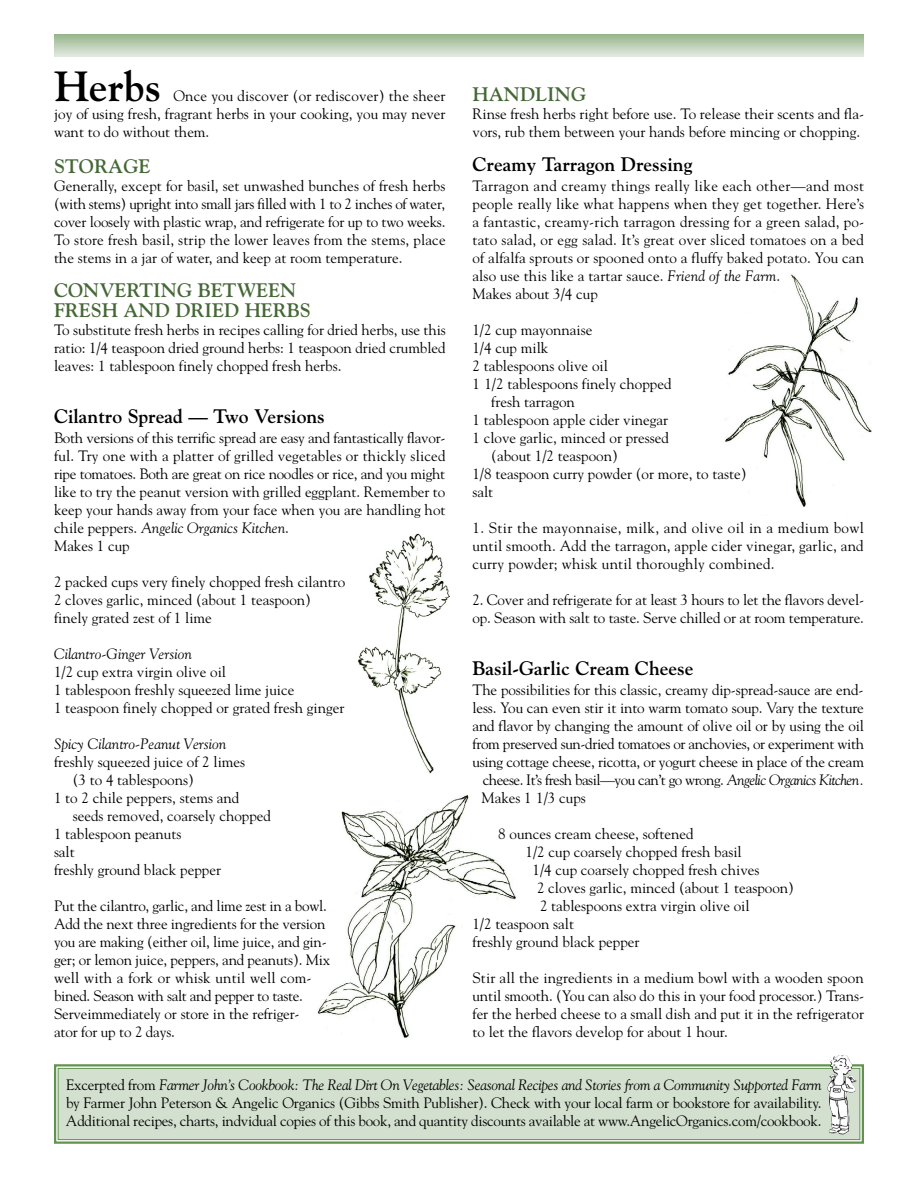
<style>
.page{position:relative;width:918px;height:1188px;background:#fff}
.page>*{position:absolute;margin:0;border:0;box-sizing:border-box;transform-origin:0 0}
.t1{font:700 42px "Goudy";color:#000}
.t2{font:700 19.5px "Goudy";color:#000}
.t3{font:700 19.5px/19.5px "Goudy";color:#456836}
.t4{font:15px/18px "Goudy";color:#000}
.t5{font:15px "Goudy";letter-spacing:-.035em;color:#000}
.t6{font:15px "Goudy";letter-spacing:-.02em;color:#000}
.t7{font:italic 15px "Goudy";color:#000}
.s1{font-style:italic}
</style>
<div class="page">
<img style="left:358px;top:533px;width:92px;height:236px">
<img style="left:725px;top:274px;width:146px;height:233px">
<hr style="left:54px;top:57px;width:810px;height:1px;background:#dce6d9">
<hr style="left:54px;top:56px;width:810px;height:1px;background:#d8e3d4">
<hr style="left:54px;top:55px;width:810px;height:1px;background:#d3e0cf">
<hr style="left:54px;top:54px;width:810px;height:1px;background:#cedcca">
<hr style="left:54px;top:53px;width:810px;height:1px;background:#c9d8c4">
<hr style="left:54px;top:52px;width:810px;height:1px;background:#c4d5be">
<hr style="left:54px;top:51px;width:810px;height:1px;background:#c0d1b9">
<hr style="left:54px;top:50px;width:810px;height:1px;background:#bbcfb4">
<hr style="left:54px;top:49px;width:810px;height:1px;background:#b6cbaf">
<hr style="left:54px;top:48px;width:810px;height:1px;background:#b2c8a9">
<hr style="left:54px;top:47px;width:810px;height:1px;background:#acc4a4">
<hr style="left:54px;top:46px;width:810px;height:1px;background:#a8c19e">
<hr style="left:54px;top:45px;width:810px;height:1px;background:#a2bd98">
<hr style="left:54px;top:44px;width:810px;height:1px;background:#9db992">
<hr style="left:54px;top:43px;width:810px;height:1px;background:#98b68d">
<hr style="left:54px;top:42px;width:810px;height:1px;background:#92b287">
<hr style="left:54px;top:41px;width:810px;height:1px;background:#8daf81">
<hr style="left:54px;top:40px;width:810px;height:1px;background:#89ab7b">
<hr style="left:54px;top:39px;width:810px;height:1px;background:#83a875">
<hr style="left:54px;top:38px;width:810px;height:1px;background:#7ea56f">
<hr style="left:54px;top:37px;width:810px;height:1px;background:#78a068">
<hr style="left:54px;top:36px;width:810px;height:1px;background:#729c61">
<hr style="left:54px;top:35px;width:810px;height:1px;background:#689757">
<div style="left:58px;top:1068px;width:802px;height:72px;background:#d3e0cf"></div>
<div style="left:54px;top:1064px;width:810px;height:80px;border:2px solid #61924e"></div>
<div style="left:58px;top:1068px;width:802px;height:72px;border:1px solid #61924e"></div>
<img style="left:827px;top:1055px;width:30px;height:80px">
<img style="left:317px;top:794px;width:200px;height:244px">
<h1 class="t1" style="left:54px;top:61px;width:109px">Herbs</h1>
<h2 class="t3" style="left:472px;top:84px;width:115px">HANDLING</h2>
<p class="t4" style="left:472px;top:104px;width:393px">Rinse fresh herbs right before use. To release their scents and fla&shy;vors, rub them between your hands before mincing or chopping.</p>
<h2 class="t2" style="left:472px;top:153px;width:221px">Creamy Tarragon Dressing</h2>
<p class="t4" style="left:472px;top:176px;width:393px">Tarragon and creamy things really like each other—and most people really like what happens when they get together. Here’s a fantastic, creamy-rich tarragon dressing for a green salad, po&shy;tato salad, or egg salad. It’s great over sliced tomatoes on a bed of alfalfa sprouts or spooned onto a fluffy baked potato. You can also use this like a tartar sauce. <span class="s1">Friend of the Farm</span>.<br>Makes about 3/4 cup</p>
<p class="t4" style="left:472px;top:320px;width:121px">1/2 cup mayonnaise</p>
<p class="t4" style="left:472px;top:338px;width:77px">1/4 cup milk</p>
<p class="t4" style="left:472px;top:356px;width:137px">2 tablespoons olive oil</p>
<p class="t4" style="left:472px;top:374px;width:201px">1 1/2 tablespoons finely chopped</p>
<p class="t4" style="left:491px;top:392px;width:85px">fresh tarragon</p>
<p class="t4" style="left:472px;top:410px;width:197px">1 tablespoon apple cider vinegar</p>
<p class="t4" style="left:472px;top:428px;width:198px">1 clove garlic, minced or pressed</p>
<p class="t4" style="left:491px;top:446px;width:128px">(about 1/2 teaspoon)</p>
<p class="t4" style="left:472px;top:464px;width:276px">1/8 teaspoon curry powder (or more, to taste)</p>
<p class="t4" style="left:472px;top:482px;width:22px">salt</p>
<p class="t4" style="left:472px;top:518px;width:393px;text-align:justify">1. Stir the mayonnaise, milk, and olive oil in a medium bowl until smooth. Add the tarragon, apple cider vinegar, garlic, and curry powder; whisk until thoroughly combined.</p>
<p class="t4" style="left:472px;top:590px;width:393px">2. Cover and refrigerate for at least 3 hours to let the flavors devel&shy;op. Season with salt to taste. Serve chilled or at room temperature.</p>
<h2 class="t2" style="left:472px;top:657px;width:222px">Basil-Garlic Cream Cheese</h2>
<p class="t4" style="left:472px;top:680px;width:393px">The possibilities for this classic, creamy dip-spread-sauce are end-</p>
<p class="t4" style="left:472px;top:698px;width:393px">less. You can even stir it into warm tomato soup. Vary the texture</p>
<p class="t4" style="left:472px;top:716px;width:393px">and flavor by changing the amount of olive oil or by using the oil</p>
<p class="t6" style="left:472px;top:734px;width:393px">from preserved sun-dried tomatoes or anchovies, or experiment with</p>
<p class="t4" style="left:472px;top:752px;width:393px">using cottage cheese, ricotta, or yogurt cheese in place of the cream</p>
<p class="t5" style="left:483px;top:770px;width:383px">cheese. It’s fresh basil—you can’t go wrong. <span class="s1">Angelic Organics Kitchen.</span></p>
<p class="t4" style="left:481px;top:788px;width:106px">Makes 1 1/3 cups</p>
<p class="t4" style="left:498px;top:824px;width:197px">8 ounces cream cheese, softened</p>
<p class="t4" style="left:526px;top:842px;width:218px">1/2 cup coarsely chopped fresh basil</p>
<p class="t4" style="left:533px;top:860px;width:229px">1/4 cup coarsely chopped fresh chives</p>
<p class="t4" style="left:537px;top:878px;width:259px">2 cloves garlic, minced (about 1 teaspoon)</p>
<p class="t4" style="left:540px;top:896px;width:211px">2 tablespoons extra virgin olive oil</p>
<p class="t4" style="left:472px;top:914px;width:103px">1/2 teaspoon salt</p>
<p class="t4" style="left:472px;top:932px;width:169px">freshly ground black pepper</p>
<p class="t4" style="left:472px;top:968px;width:393px;text-align:justify">Stir all the ingredients in a medium bowl with a wooden spoon until smooth. (You can also do this in your food processor.) Trans&shy;fer the herbed cheese to a small dish and put it in the refrigerator to let the flavors develop for about 1 hour.</p>
<p class="t4" style="left:66px;top:1075px;width:757px;text-align:justify">Excerpted from <span class="s1">Farmer John’s Cookbook: The Real Dirt On Vegetables: Seasonal Recipes and Stories from a Community Supported Farm </span>by Farmer John Peterson &amp; Angelic Organics (Gibbs Smith Publisher). Check with your local farm or bookstore for availability.<br>Additional recipes, charts, indvidual copies of this book, and quantity discounts available at www.AngelicOrganics.com/cookbook.</p>
<p class="t4" style="left:54px;top:86px;width:393px;text-align:justify;text-indent:119px">Once you discover (or rediscover) the sheer joy of using fresh, fragrant herbs in your cooking, you may never want to do without them.</p>
<h2 class="t3" style="left:54px;top:156px;width:98px">STORAGE</h2>
<p class="t4" style="left:54px;top:176px;width:393px;text-align:justify">Generally, except for basil, set unwashed bunches of fresh herbs (with stems) upright into small jars filled with 1 to 2 inches of water, cover loosely with plastic wrap, and refrigerate for up to two weeks.<br>To store fresh basil, strip the lower leaves from the stems, place the stems in a jar of water, and keep at room temperature.</p>
<h2 class="t3" style="left:54px;top:281px;width:258px">CONVERTING BETWEEN<br>FRESH AND DRIED HERBS</h2>
<p class="t4" style="left:54px;top:320px;width:393px;text-align:justify">To substitute fresh herbs in recipes calling for dried herbs, use this ratio: 1/4 teaspoon dried ground herbs: 1 teaspoon dried crumbled leaves: 1 tablespoon finely chopped fresh herbs.</p>
<h2 class="t2" style="left:54px;top:405px;width:272px">Cilantro Spread — Two Versions</h2>
<p class="t4" style="left:54px;top:428px;width:393px">Both versions of this terrific spread are easy and fantastically flavor&shy;ful. Try one with a platter of grilled vegetables or thickly sliced ripe tomatoes. Both are great on rice noodles or rice, and you might like to try the peanut version with grilled eggplant. Remember to keep your hands away from your face when you are handling hot chile peppers. <span class="s1">Angelic Organics Kitchen</span>.<br>Makes 1 cup</p>
<p class="t4" style="left:54px;top:572px;width:293px">2 packed cups very finely chopped fresh cilantro<br>2 cloves garlic, minced (about 1 teaspoon) finely grated zest of 1 lime</p>
<p class="t7" style="left:54px;top:645px;width:139px">Cilantro-Ginger Version</p>
<p class="t4" style="left:54px;top:662px;width:292px">1/2 cup extra virgin olive oil<br>1 tablespoon freshly squeezed lime juice<br>1 teaspoon finely chopped or grated fresh ginger</p>
<p class="t7" style="left:54px;top:735px;width:174px">Spicy Cilantro-Peanut Version</p>
<p class="t4" style="left:54px;top:752px;width:193px">freshly squeezed juice of 2 limes</p>
<p class="t4" style="left:73px;top:770px;width:123px">(3 to 4 tablespoons)</p>
<p class="t4" style="left:54px;top:788px;width:187px">1 to 2 chile peppers, stems and</p>
<p class="t4" style="left:73px;top:806px;width:200px">seeds removed, coarsely chopped</p>
<p class="t4" style="left:54px;top:824px;width:129px">1 tablespoon peanuts</p>
<p class="t4" style="left:54px;top:842px;width:22px">salt</p>
<p class="t4" style="left:54px;top:860px;width:169px">freshly ground black pepper</p>
<p class="t4" style="left:54px;top:896px;width:278px">Put the cilantro, garlic, and lime zest in a bowl.<br>Add the next three ingredients for the version you are making (either oil, lime juice, and gin&shy;ger; or lemon juice, peppers, and peanuts). Mix well with a fork or whisk until well com&shy;bined. Season with salt and pepper to taste.<br>Serveimmediately or store in the refriger-<br>ator for up to 2 days.</p>
</div>
